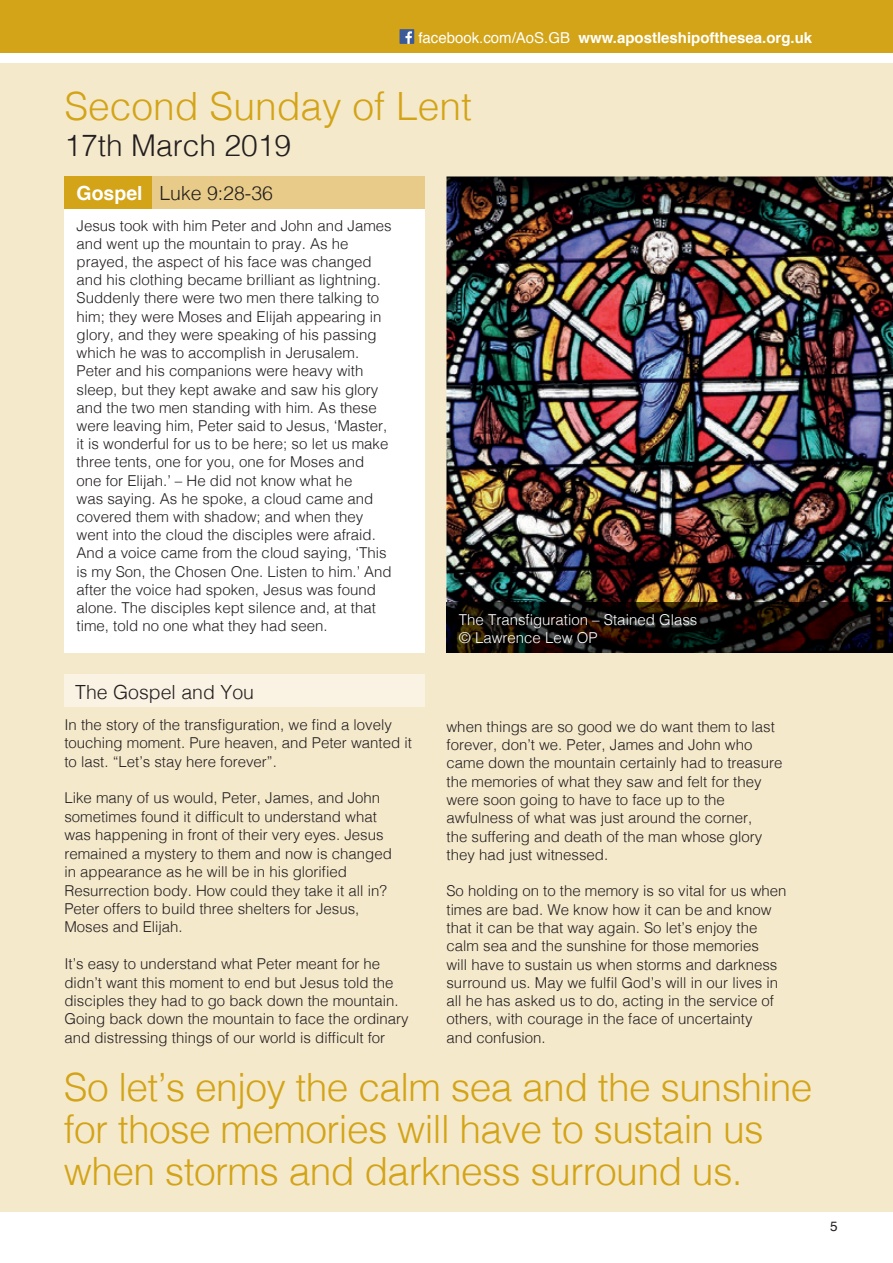
<style>
.page{position:relative;width:893px;height:1263px;background:#fff}
.page>*{position:absolute;margin:0;border:0;box-sizing:border-box;transform-origin:0 0}
.t1{font:300 39px/42px "Helvetica";letter-spacing:-.015em;color:#d3a417}
.t2{font:300 30px "Helvetica";color:#231f20}
.t3{font:300 19.5px "Helvetica";color:#231f20}
.t4{font:300 15px/18.1px "Helvetica";color:#231f20}
.t5{font:700 15px "Helvetica";color:#fff}
.t6{font:300 15px/18px "Helvetica";color:#fff}
.t7{font:13.5px "Helvetica";color:#231f20}
.s1{font-weight:400}
.s2{font-weight:700;color:#fff}
</style>
<div class="page">
<div style="left:0;top:0;width:893px;height:53px;background:#d3a417"></div>
<div style="left:400px;top:29px;width:14px;height:15px;background:#3c5a99"></div>
<svg style="left:405px;top:31px;width:7px;height:13px"></svg>
<div style="left:0;top:64px;width:893px;height:1148px;background:#f5e9cc"></div>
<div style="left:64px;top:176px;width:361px;height:476px;background:#fff"></div>
<img style="left:446px;top:176px;width:447px;height:427px">
<hr style="left:446px;top:653px;width:447px;height:1px;background:#534e44">
<img style="left:446px;top:603px;width:447px;height:50px">
<div style="left:64px;top:176px;width:361px;height:33px;background:#e8cb88"></div>
<div style="left:64px;top:176px;width:88px;height:33px;background:#d3a417"></div>
<div style="left:64px;top:674px;width:361px;height:33px;background:#faf3e3"></div>
<p class="t5" style="left:418px;top:25px;width:395px"><span class="s1">facebook.com/AoS.GB</span> www.apostleshipofthesea.org.uk</p>
<h1 class="t1" style="left:64px;top:83px;width:409px">Second Sunday of Lent</h1>
<h2 class="t2" style="left:64px;top:120px;width:228px">17th March 2019</h2>
<h3 class="t3" style="left:77px;top:176px;width:198px"><span class="s2">Gospel</span> Luke 9:28-36</h3>
<p class="t4" style="left:77px;top:215px;width:317px">Jesus took with him Peter and John and James and went up the mountain to pray. As he prayed, the aspect of his face was changed and his clothing became brilliant as lightning.<br>Suddenly there were two men there talking to him; they were Moses and Elijah appearing in glory, and they were speaking of his passing which he was to accomplish in Jerusalem.<br>Peter and his companions were heavy with sleep, but they kept awake and saw his glory and the two men standing with him. As these were leaving him, Peter said to Jesus, ‘Master, it is wonderful for us to be here; so let us make three tents, one for you, one for Moses and one for Elijah.’ – He did not know what he<br>was saying. As he spoke, a cloud came and covered them with shadow; and when they went into the cloud the disciples were afraid.<br>And a voice came from the cloud saying, ‘This is my Son, the Chosen One. Listen to him.’ And after the voice had spoken, Jesus was found alone. The disciples kept silence and, at that time, told no one what they had seen.</p>
<p class="t6" style="left:459px;top:610px;width:240px">The Transfiguration – Stained Glass © Lawrence Lew OP</p>
<h3 class="t3" style="left:75px;top:675px;width:180px">The Gospel and You</h3>
<p class="t4" style="left:64px;top:714px;width:349px">In the story of the transfiguration, we find a lovely touching moment. Pure heaven, and Peter wanted it to last. “Let’s stay here forever”.</p>
<p class="t4" style="left:64px;top:788px;width:329px">Like many of us would, Peter, James, and John sometimes found it difficult to understand what was happening in front of their very eyes. Jesus remained a mystery to them and now is changed in appearance as he will be in his glorified Resurrection body. How could they take it all in?<br>Peter offers to build three shelters for Jesus, Moses and Elijah.</p>
<p class="t4" style="left:64px;top:954px;width:346px">It’s easy to understand what Peter meant for he didn’t want this moment to end but Jesus told the disciples they had to go back down the mountain.<br>Going back down the mountain to face the ordinary and distressing things of our world is difficult for</p>
<p class="t4" style="left:446px;top:716px;width:337px">when things are so good we do want them to last forever, don’t we. Peter, James and John who came down the mountain certainly had to treasure the memories of what they saw and felt for they were soon going to have to face up to the awfulness of what was just around the corner,<br>the suffering and death of the man whose glory they had just witnessed.</p>
<p class="t4" style="left:446px;top:881px;width:342px">So holding on to the memory is so vital for us when times are bad. We know how it can be and know that it can be that way again. So let’s enjoy the calm sea and the sunshine for those memories<br>will have to sustain us when storms and darkness surround us. May we fulfil God’s will in our lives in all he has asked us to do, acting in the service of others, with courage in the face of uncertainty<br>and confusion.</p>
<h1 class="t1" style="left:64px;top:1064px;width:750px">So let’s enjoy the calm sea and the sunshine for those memories will have to sustain us when storms and darkness surround us.</h1>
<p class="t7" style="left:830px;top:1215px;width:9px">5</p>
</div>
